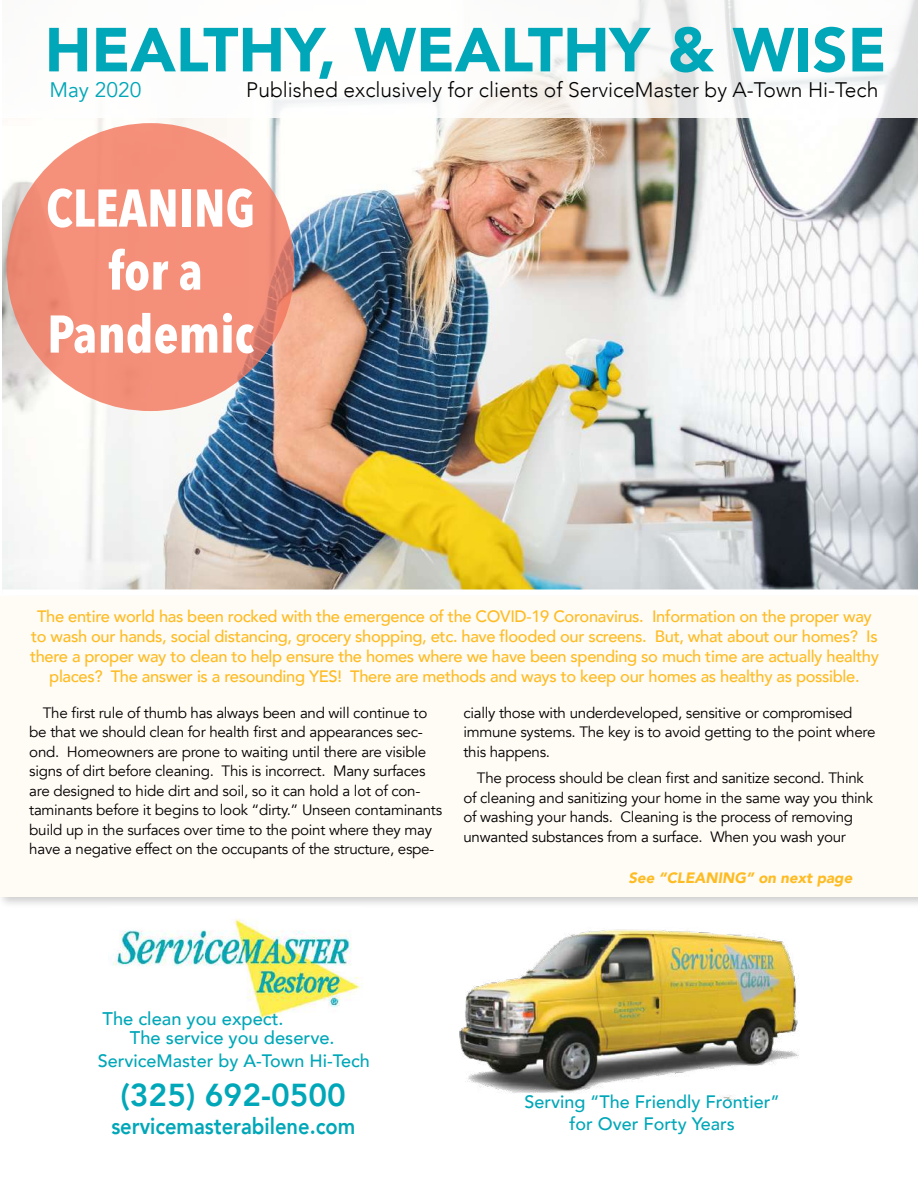
<style>
.page{position:relative;width:918px;height:1188px;background:#fff}
.page>*{position:absolute;margin:0;border:0;box-sizing:border-box;transform-origin:0 0}
.t1{font:900 61.5px "Avenir";color:#00a7b8}
.t2{font:700 52.5px/63px "Avenir Next Condensed";color:#fff;text-align:center}
.t3{font:800 31.65px "Avenir";color:#00a7b8}
.t4{font:800 22.8px "Avenir";color:#00a7b8;scale:.88 1}
.t5{font:300 21px "Avenir";color:#000}
.t6{font:21px "Avenir";color:#00a7b8}
.t7{font:500 18.3px/18.3px "Avenir";color:#00a7b8}
.t8{font:500 18px/21.6px "Avenir";color:#00a7b8;text-align:center}
.t9{font:500 16.5px/19.8px "Avenir";letter-spacing:-.02em;color:#febc23;text-align:center}
.t10{font:15px/19.5px "Avenir";letter-spacing:-.02em;color:#000}
.t11{font:italic 900 15px "Avenir";color:#febc23}
</style>
<div class="page">
<img style="left:2px;top:118px;width:916px;height:472px">
<div style="left:0;top:593px;width:918px;height:317px;background:#000;opacity:.2"></div>
<div style="left:0;top:596px;width:918px;height:300px;background:#fffbf5"></div>
<div style="left:2px;top:590px;width:916px;height:6px;background:#fff"></div>
<div style="left:7px;top:123px;width:287px;height:288px;background:#f48f7a;border-radius:50%"></div>
<img style="left:109px;top:908px;width:255px;height:115px">
<img style="left:459px;top:929px;width:340px;height:171px">
<h1 class="t1" style="left:45px;top:-3px;width:843px">HEALTHY, WEALTHY &amp; WISE</h1>
<h3 class="t6" style="left:49px;top:77px;width:94px">May 2020</h3>
<h3 class="t5" style="left:246px;top:77px;width:634px">Published exclusively for clients of ServiceMaster by A-Town Hi-Tech</h3>
<h2 class="t2" style="left:46px;top:176px;width:210px">CLEANING for a<br>Pandemic</h2>
<p class="t9" style="left:30px;top:606px;width:850px">The entire world has been rocked with the emergence of the COVID-19 Coronavirus. Information on the proper way to wash our hands, social distancing, grocery shopping, etc. have flooded our screens. But, what about our homes? Is there a proper way to clean to help ensure the homes where we have been spending so much time are actually healthy places? The answer is a resounding YES! There are methods and ways to keep our homes as healthy as possible.</p>
<p class="t10" style="left:29px;top:703px;width:414px;text-indent:13px">The first rule of thumb has always been and will continue to be that we should clean for health first and appearances sec&shy;ond. Homeowners are prone to waiting until there are visible signs of dirt before cleaning. This is incorrect. Many surfaces are designed to hide dirt and soil, so it can hold a lot of con&shy;taminants before it begins to look “dirty.” Unseen contaminants build up in the surfaces over time to the point where they may have a negative effect on the occupants of the structure, espe-</p>
<p class="t10" style="left:463px;top:703px;width:414px">cially those with underdeveloped, sensitive or compromised immune systems. The key is to avoid getting to the point where this happens.</p>
<p class="t10" style="left:463px;top:768px;width:411px;text-indent:13px">The process should be clean first and sanitize second. Think of cleaning and sanitizing your home in the same way you think of washing your hands. Cleaning is the process of removing unwanted substances from a surface. When you wash your</p>
<p class="t7" style="left:130px;top:1009px;width:206px;text-indent:-27px">The clean you expect.<br>The service you deserve.</p>
<h3 class="t3" style="left:121px;top:1071px;width:227px">(325) 692-0500</h3>
<h3 class="t4" style="left:111px;top:1108px;width:279px">servicemasterabilene.com</h3>
<p class="t8" style="left:98px;top:1049px;width:274px">ServiceMaster by A-Town Hi-Tech</p>
<p class="t11" style="left:629px;top:865px;width:225px">See “CLEANING” on next page</p>
<p class="t8" style="left:524px;top:1090px;width:257px">Serving “The Friendly Frontier” for Over Forty Years</p>
</div>
